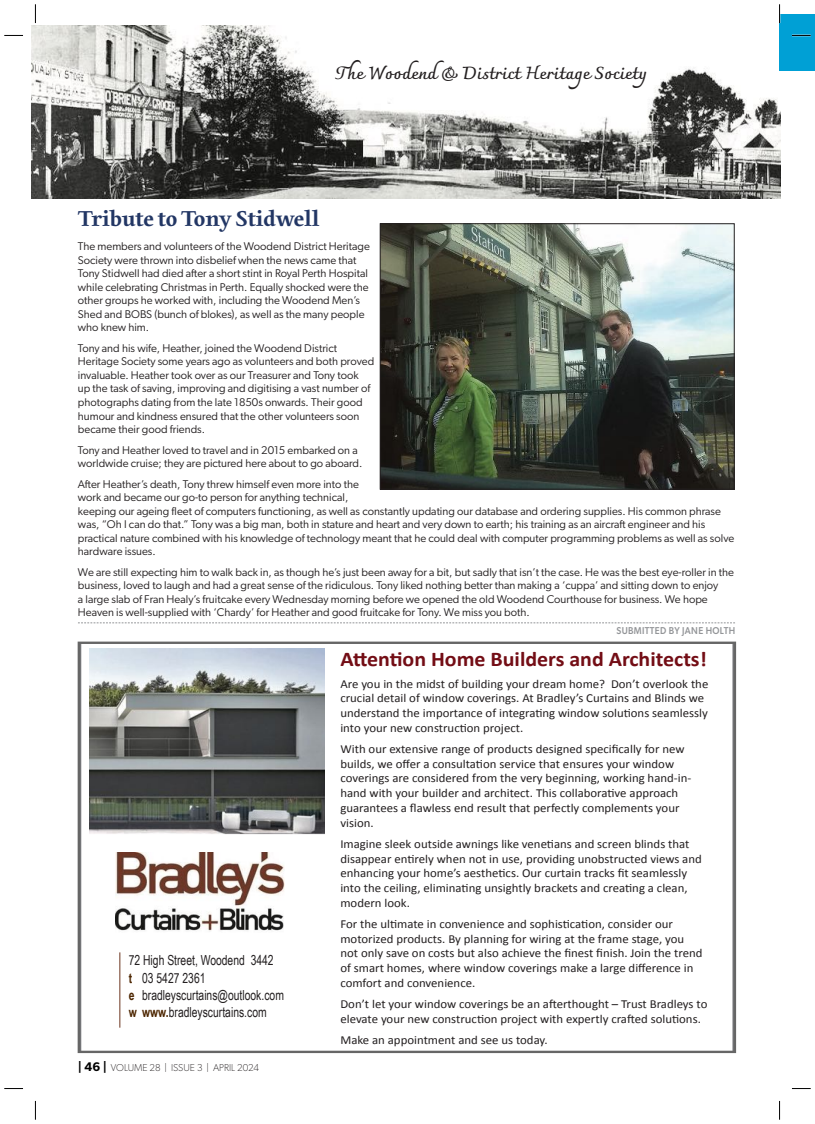
<style>
.page{position:relative;width:815px;height:1124px;background:#fff}
.page>*{position:absolute;margin:0;border:0;box-sizing:border-box;transform-origin:0 0}
.t1{font:700 22.5px "Edita";color:#223664}
.t2{font:700 21px "Calibri";color:#730d15;scale:1.04 1}
.t3{font:700 17.5px "Charmonman";color:#231f20}
.t4{font:13.88px/17.1px "Arial Narrow";color:#231f20;scale:.91 1}
.t5{font:12.25px/14.8px "Calibri";color:#231f20;scale:1.04 1}
.t6{font:11.25px/13.5px "Gibson";color:#231f20}
.t7{font:100 10px "Gibson";color:#231f20}
.t8{font:500 10px "Gibson";letter-spacing:.04em;color:#939598;scale:.9 1}
.s1{font-weight:700;color:#4d2600}
.s2{font-weight:600;font-size:12.5px;color:#000}
</style>
<div class="page">
<img style="left:380px;top:223px;width:355px;height:266px">
<img style="left:32px;top:26px;width:749px;height:172px">
<div style="left:779px;top:14px;width:36px;height:57px;background:#00a0d5"></div>
<svg style="left:78px;top:622px;width:657px;height:1px"></svg>
<svg style="left:81px;top:644px;width:652px;height:405px"></svg>
<img style="left:89px;top:648px;width:235px;height:186px">
<div style="left:78px;top:641px;width:658px;height:411px;border:2px solid #666"></div>
<svg style="left:4px;top:35px;width:19px;height:1px"></svg>
<svg style="left:792px;top:35px;width:19px;height:1px"></svg>
<svg style="left:4px;top:1088px;width:19px;height:1px"></svg>
<svg style="left:792px;top:1088px;width:19px;height:1px"></svg>
<svg style="left:35px;top:4px;width:1px;height:19px"></svg>
<svg style="left:35px;top:1100px;width:1px;height:19px"></svg>
<svg style="left:779px;top:4px;width:1px;height:19px"></svg>
<svg style="left:779px;top:1100px;width:1px;height:19px"></svg>
<h3 class="t3" style="left:337px;top:62px;width:312px">The Woodend &amp; District Heritage Society</h3>
<h1 class="t1" style="left:78px;top:206px;width:243px">Tribute to Tony Stidwell</h1>
<p class="t6" style="left:78px;top:239px;width:293px">The members and volunteers of the Woodend District Heritage Society were thrown into disbelief when the news came that Tony Stidwell had died after a short stint in Royal Perth Hospital while celebrating Christmas in Perth. Equally shocked were the other groups he worked with, including the Woodend Men’s Shed and BOBS (bunch of blokes), as well as the many people who knew him.</p>
<p class="t6" style="left:78px;top:341px;width:298px">Tony and his wife, Heather, joined the Woodend District Heritage Society some years ago as volunteers and both proved invaluable. Heather took over as our Treasurer and Tony took<br>up the task of saving, improving and digitising a vast number of photographs dating from the late 1850s onwards. Their good humour and kindness ensured that the other volunteers soon became their good friends.</p>
<p class="t6" style="left:78px;top:443px;width:286px">Tony and Heather loved to travel and in 2015 embarked on a worldwide cruise; they are pictured here about to go aboard.</p>
<p class="t6" style="left:78px;top:477px;width:658px">After Heather’s death, Tony threw himself even more into the<br>work and became our go-to person for anything technical,<br>keeping our ageing fleet of computers functioning, as well as constantly updating our database and ordering supplies. His common phrase was, “Oh I can do that.” Tony was a big man, both in stature and heart and very down to earth; his training as an aircraft engineer and his practical nature combined with his knowledge of technology meant that he could deal with computer programming problems as well as solve hardware issues.</p>
<p class="t6" style="left:78px;top:565px;width:658px">We are still expecting him to walk back in, as though he’s just been away for a bit, but sadly that isn’t the case. He was the best eye-roller in the business, loved to laugh and had a great sense of the ridiculous. Tony liked nothing better than making a ‘cuppa’ and sitting down to enjoy<br>a large slab of Fran Healy’s fruitcake every Wednesday morning before we opened the old Woodend Courthouse for business. We hope Heaven is well-supplied with ‘Chardy’ for Heather and good fruitcake for Tony. We miss you both.</p>
<p class="t8" style="left:616px;top:624px;width:133px">SUBMITTED BY JANE HOLTH</p>
<p class="t4" style="left:129px;top:951px;width:172px">72 High Street, Woodend 3442<br><span class="s1">t</span> 03 5427 2361<br><span class="s1">e</span> bradleyscurtains@outlook.com <span class="s1">w www.</span>bradleyscurtains.com</p>
<p class="t7" style="left:78px;top:1061px;width:183px"><span class="s2">| 46 |</span> VOLUME 28 | ISSUE 3 | APRIL 2024</p>
<h2 class="t2" style="left:340px;top:644px;width:354px">Attention Home Builders and Architects!</h2>
<p class="t5" style="left:340px;top:675px;width:355px">Are you in the midst of building your dream home? Don’t overlook the crucial detail of window coverings. At Bradley’s Curtains and Blinds we understand the importance of integrating window solutions seamlessly into your new construction project.</p>
<p class="t5" style="left:340px;top:741px;width:339px">With our extensive range of products designed specifically for new builds, we offer a consultation service that ensures your window coverings are considered from the very beginning, working hand-in&shy;hand with your builder and architect. This collaborative approach guarantees a flawless end result that perfectly complements your vision.</p>
<p class="t5" style="left:340px;top:836px;width:349px">Imagine sleek outside awnings like venetians and screen blinds that disappear entirely when not in use, providing unobstructed views and enhancing your home’s aesthetics. Our curtain tracks fit seamlessly into the ceiling, eliminating unsightly brackets and creating a clean, modern look.</p>
<p class="t5" style="left:340px;top:916px;width:350px">For the ultimate in convenience and sophistication, consider our motorized products. By planning for wiring at the frame stage, you not only save on costs but also achieve the finest finish. Join the trend of smart homes, where window coverings make a large difference in comfort and convenience.</p>
<p class="t5" style="left:340px;top:996px;width:354px">Don’t let your window coverings be an afterthought – Trust Bradleys to elevate your new construction project with expertly crafted solutions.</p>
<p class="t5" style="left:340px;top:1032px;width:201px">Make an appointment and see us today.</p>
</div>
